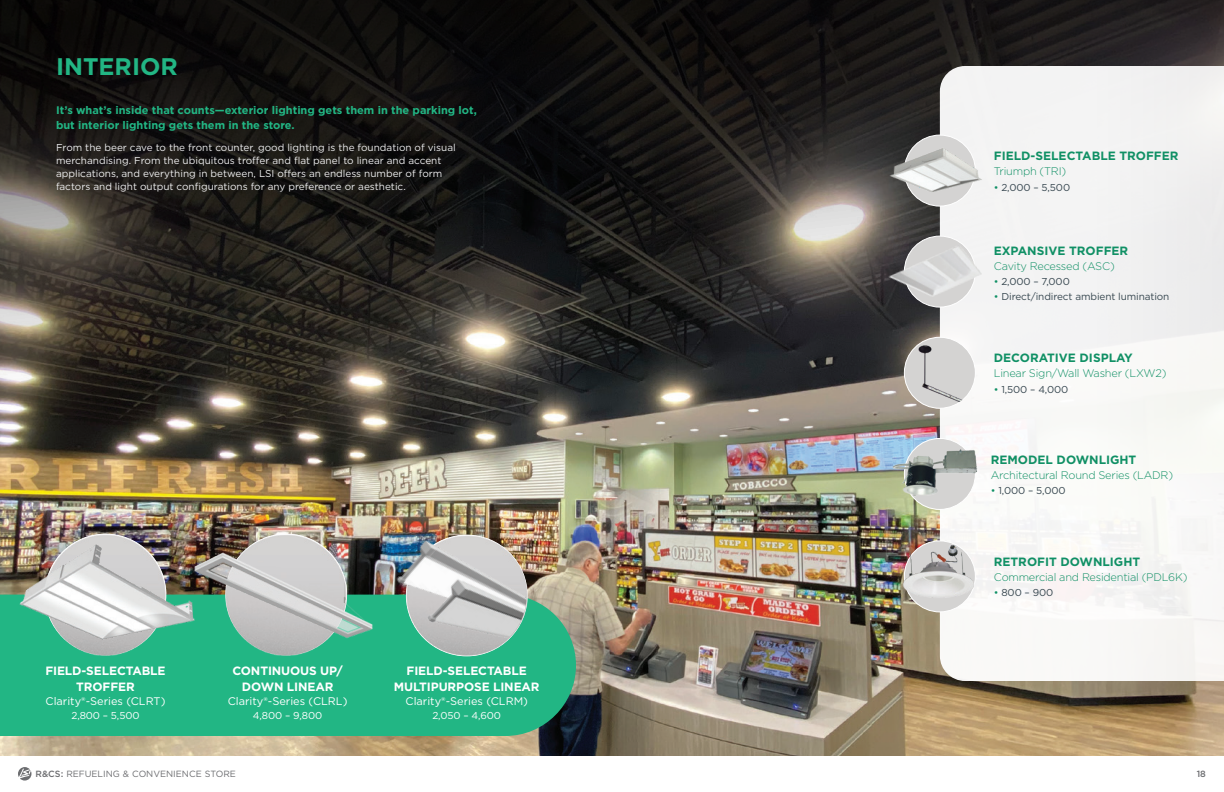
<style>
.page{position:relative;width:1224px;height:792px;background:#fff}
.page>*{position:absolute;margin:0;border:0;box-sizing:border-box;transform-origin:0 0}
.t1{font:700 24px "Gotham";color:#22b684}
.t2{font:700 12px "Gotham";color:#109065}
.t3{font:700 12px/16px "Gotham";letter-spacing:-.01em;color:#fff;text-align:center}
.t4{font:300 11px "Gotham";letter-spacing:-.02em;color:#109065}
.t5{font:700 11px/15px "Gotham";color:#22b684}
.t6{font:11px "Gotham";color:#fff}
.t7{font:10px/13px "Gotham";color:#eeeeef}
.t8{font:10px "Gotham";letter-spacing:-.01em;color:#374750}
.t9{font:10px "Gotham";letter-spacing:-.01em;color:#fff}
.t10{font:9px "Gotham";color:#6c6d70}
.t11{font:500 9px "Gotham";color:#6c6d70}
.s1{color:#109065}
.s2{font-weight:500}
</style>
<div class="page">
<svg style="left:18px;top:767px;width:13px;height:14px"></svg>
<img style="left:0;top:0;width:1224px;height:756px">
<div style="left:940px;top:66px;width:284px;height:615px;background:#f5f4f4"></div>
<div style="left:0;top:595px;width:576px;height:141px;background:#22b684"></div>
<div style="left:904px;top:135px;width:71px;height:71px;background:#d4d3d2;border-radius:50%"></div>
<img style="left:881px;top:143px;width:106px;height:55px">
<div style="left:904px;top:236px;width:71px;height:71px;background:#d4d3d2;border-radius:50%"></div>
<img style="left:887px;top:244px;width:94px;height:55px">
<div style="left:904px;top:438px;width:71px;height:71px;background:#d4d3d2;border-radius:50%"></div>
<img style="left:892px;top:445px;width:85px;height:55px">
<div style="left:904px;top:541px;width:71px;height:71px;background:#d4d3d2;border-radius:50%"></div>
<img style="left:899px;top:539px;width:76px;height:62px">
<div style="left:904px;top:337px;width:71px;height:71px;background:#d4d3d2;border-radius:50%"></div>
<img style="left:918px;top:344px;width:57px;height:64px">
<img style="left:37px;top:526px;width:137px;height:137px">
<img style="left:13px;top:544px;width:185px;height:96px">
<img style="left:218px;top:526px;width:137px;height:137px">
<img style="left:187px;top:552px;width:199px;height:89px">
<img style="left:398px;top:527px;width:137px;height:137px">
<img style="left:388px;top:536px;width:139px;height:119px">
<p class="t1" style="left:56px;top:51px;width:123px">INTERIOR</p>
<p class="t5" style="left:56px;top:103px;width:422px">It’s what’s inside that counts—exterior lighting gets them in the parking lot, but interior lighting gets them in the store.</p>
<p class="t7" style="left:56px;top:141px;width:401px">From the beer cave to the front counter, good lighting is the foundation of visual merchandising. From the ubiquitous troffer and flat panel to linear and accent applications, and everything in between, LSI offers an endless number of form factors and light output configurations for any preference or aesthetic.</p>
<p class="t2" style="left:994px;top:148px;width:186px">FIELD-SELECTABLE TROFFER</p>
<p class="t4" style="left:994px;top:164px;width:74px">Triumph (TRI)</p>
<p class="t8" style="left:994px;top:181px;width:78px"><span class="s1">•</span> 2,000 – 5,500</p>
<p class="t2" style="left:994px;top:243px;width:136px">EXPANSIVE TROFFER</p>
<p class="t4" style="left:994px;top:259px;width:122px">Cavity Recessed (ASC)</p>
<p class="t8" style="left:994px;top:275px;width:78px"><span class="s1">•</span> 2,000 – 7,000</p>
<p class="t8" style="left:994px;top:290px;width:177px"><span class="s1">•</span> Direct/indirect ambient lumination</p>
<p class="t2" style="left:994px;top:350px;width:141px">DECORATIVE DISPLAY</p>
<p class="t4" style="left:994px;top:367px;width:174px">Linear Sign/Wall Washer (LXW2)</p>
<p class="t8" style="left:994px;top:383px;width:76px"><span class="s1">•</span> 1,500 – 4,000</p>
<p class="t2" style="left:991px;top:451px;width:147px">REMODEL DOWNLIGHT</p>
<p class="t4" style="left:991px;top:468px;width:184px">Architectural Round Series (LADR)</p>
<p class="t8" style="left:991px;top:484px;width:76px"><span class="s1">•</span> 1,000 – 5,000</p>
<p class="t3" style="left:45px;top:663px;width:122px">FIELD-SELECTABLE<br>TROFFER</p>
<p class="t6" style="left:46px;top:694px;width:121px">Clarity®-Series (CLRT)</p>
<p class="t9" style="left:71px;top:709px;width:70px">2,800 – 5,500</p>
<p class="t3" style="left:232px;top:663px;width:112px">CONTINUOUS UP/<br>DOWN LINEAR</p>
<p class="t6" style="left:228px;top:694px;width:121px">Clarity®-Series (CLRL)</p>
<p class="t9" style="left:253px;top:709px;width:71px">4,800 – 9,800</p>
<p class="t3" style="left:394px;top:663px;width:147px">FIELD-SELECTABLE<br>MULTIPURPOSE LINEAR</p>
<p class="t6" style="left:406px;top:694px;width:124px">Clarity®-Series (CLRM)</p>
<p class="t9" style="left:432px;top:709px;width:70px">2,050 – 4,600</p>
<p class="t2" style="left:994px;top:553px;width:148px">RETROFIT DOWNLIGHT</p>
<p class="t4" style="left:994px;top:570px;width:195px">Commercial and Residential (PDL6K)</p>
<p class="t8" style="left:994px;top:586px;width:61px"><span class="s1">•</span> 800 – 900</p>
<p class="t10" style="left:36px;top:768px;width:202px"><span class="s2">R&amp;CS:</span> REFUELING &amp; CONVENIENCE STORE</p>
<p class="t11" style="left:1197px;top:768px;width:11px">18</p>
</div>
